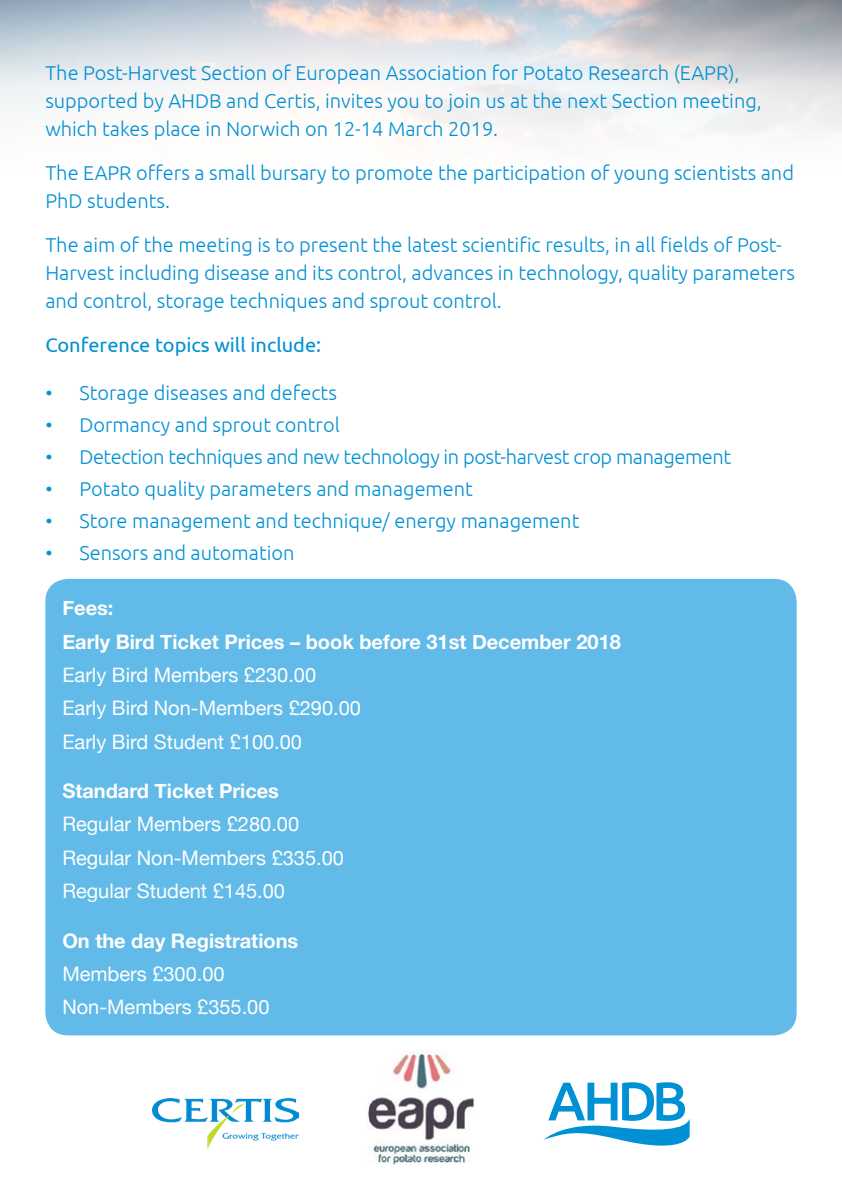
<style>
.page{position:relative;width:842px;height:1191px;background:#fff}
.page>*{position:absolute;margin:0;border:0;box-sizing:border-box;transform-origin:0 0}
.t1{font:300 20px/28px "Ubuntu";color:#0090d4}
.t2{font:20px "Helvetica Neue";color:#fff}
.t3{font:700 20px "Helvetica Neue";color:#fff}
.t4{font:300 20px "Ubuntu";letter-spacing:-.02em;color:#0090d4}
.t5{font:20px "Ubuntu";color:#0090d4}
</style>
<div class="page">
<div style="left:45px;top:579px;width:752px;height:456px;background:#61bae8;border-radius:23px"></div>
<svg style="left:544px;top:1082px;width:146px;height:64px"></svg>
<img style="left:152px;top:1098px;width:146px;height:50px">
<img style="left:368px;top:1051px;width:106px;height:114px">
<p class="t1" style="left:45px;top:58px;width:718px">The Post-Harvest Section of European Association for Potato Research (EAPR), supported by AHDB and Certis, invites you to join us at the next Section meeting, which takes place in Norwich on 12-14 March 2019.</p>
<p class="t1" style="left:45px;top:158px;width:750px">The EAPR offers a small bursary to promote the participation of young scientists and<br>PhD students.</p>
<p class="t1" style="left:45px;top:230px;width:751px">The aim of the meeting is to present the latest scientific results, in all fields of Post-<br>Harvest including disease and its control, advances in technology, quality parameters and control, storage techniques and sprout control.</p>
<p class="t5" style="left:45px;top:332px;width:277px">Conference topics will include:</p>
<p class="t1" style="left:45px;top:378px;width:293px">• Storage diseases and defects</p>
<p class="t1" style="left:45px;top:410px;width:296px">• Dormancy and sprout control</p>
<p class="t4" style="left:45px;top:444px;width:687px">• Detection techniques and new technology in post-harvest crop management</p>
<p class="t1" style="left:45px;top:474px;width:429px">• Potato quality parameters and management</p>
<p class="t1" style="left:45px;top:506px;width:536px">• Store management and technique/ energy management</p>
<p class="t1" style="left:45px;top:538px;width:251px">• Sensors and automation</p>
<p class="t3" style="left:62px;top:592px;width:53px">Fees:</p>
<p class="t3" style="left:62px;top:626px;width:560px">Early Bird Ticket Prices – book before 31st December 2018</p>
<p class="t2" style="left:62px;top:660px;width:255px">Early Bird Members £230.00</p>
<p class="t2" style="left:62px;top:694px;width:300px">Early Bird Non-Members £290.00</p>
<p class="t2" style="left:62px;top:727px;width:241px">Early Bird Student £100.00</p>
<p class="t3" style="left:62px;top:775px;width:218px">Standard Ticket Prices</p>
<p class="t2" style="left:62px;top:810px;width:238px">Regular Members £280.00</p>
<p class="t2" style="left:62px;top:843px;width:283px">Regular Non-Members £335.00</p>
<p class="t2" style="left:62px;top:876px;width:224px">Regular Student £145.00</p>
<p class="t3" style="left:62px;top:924px;width:237px">On the day Registrations</p>
<p class="t2" style="left:62px;top:959px;width:164px">Members £300.00</p>
<p class="t2" style="left:62px;top:992px;width:209px">Non-Members £355.00</p>
</div>
